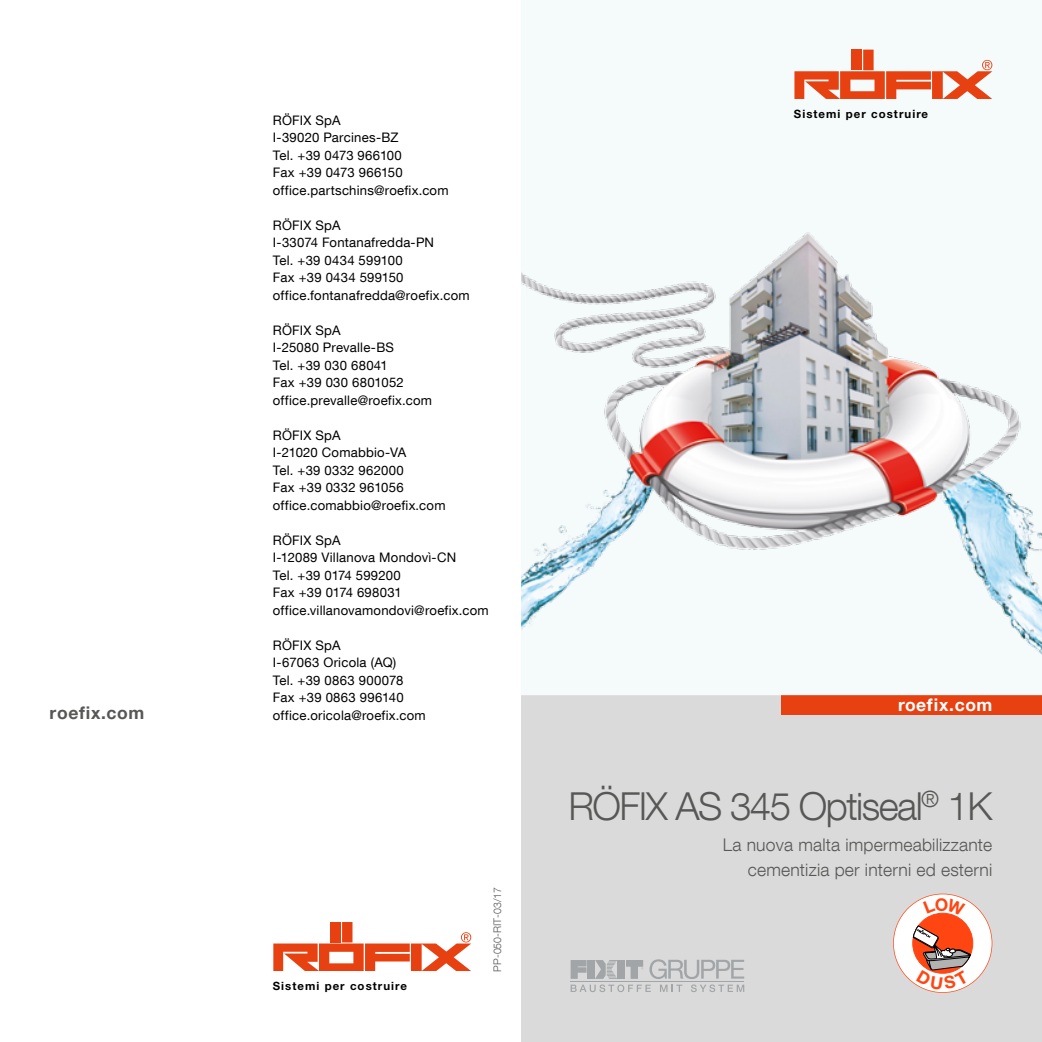
<style>
.page{position:relative;width:1042px;height:1042px;background:#fff}
.page>*{position:absolute;margin:0;border:0;box-sizing:border-box;transform-origin:0 0}
.t1{font:300 38.5px "Helvetica Neue LT Com";letter-spacing:-.04em;color:#575756}
.t2{font:300 17.5px/24.5px "Helvetica Neue LT Com";letter-spacing:.01em;color:#575756;text-align:right}
.t3{font:700 17.5px "Helvetica Neue LT Com";letter-spacing:.025em;color:#fff}
.t4{font:700 17.5px "Helvetica Neue LT Com";letter-spacing:.04em;color:#575756}
.t5{font:13.12px/17.5px "Helvetica Neue LT Com";letter-spacing:.015em;color:#000}
.t6{font:700 11.55px "Helvetica Neue";letter-spacing:.09em;color:#000}
.t7{font:700 11.38px "Helvetica Neue";letter-spacing:.09em;color:#000}
.t8{font:300 10.5px "Helvetica Neue LT Com";color:#575756}
</style>
<div class="page">
<div style="left:521px;top:0;width:521px;height:694px;background:#f5fafb"></div>
<img style="left:521px;top:232px;width:521px;height:423px">
<svg style="left:273px;top:922px;width:198px;height:49px"></svg>
<div style="left:863px;top:50px;width:10px;height:20px;background:#e74011"></div>
<div style="left:851px;top:50px;width:11px;height:20px;background:#e74011"></div>
<svg style="left:794px;top:60px;width:198px;height:39px"></svg>
<div style="left:521px;top:694px;width:521px;height:348px;background:#dadada"></div>
<div style="left:781px;top:694px;width:261px;height:20px;background:#e74011"></div>
<hr style="left:521px;top:694px;width:521px;height:1px;background:#fff">
<svg style="left:570px;top:959px;width:174px;height:33px"></svg>
<svg style="left:893px;top:893px;width:99px;height:100px"></svg>
<p class="t5" style="left:273px;top:111px;width:177px">RÖFIX SpA<br>I-39020 Parcines-BZ<br>Tel. +39 0473 966100<br>Fax +39 0473 966150 office.partschins@roefix.com</p>
<p class="t5" style="left:273px;top:216px;width:198px">RÖFIX SpA<br>I-33074 Fontanafredda-PN<br>Tel. +39 0434 599100<br>Fax +39 0434 599150 office.fontanafredda@roefix.com</p>
<p class="t5" style="left:273px;top:321px;width:161px">RÖFIX SpA<br>I-25080 Prevalle-BS<br>Tel. +39 030 68041<br>Fax +39 030 6801052 office.prevalle@roefix.com</p>
<p class="t5" style="left:273px;top:426px;width:174px">RÖFIX SpA<br>I-21020 Comabbio-VA<br>Tel. +39 0332 962000<br>Fax +39 0332 961056 office.comabbio@roefix.com</p>
<p class="t5" style="left:273px;top:531px;width:217px">RÖFIX SpA<br>I-12089 Villanova Mondovì-CN<br>Tel. +39 0174 599200<br>Fax +39 0174 698031 office.villanovamondovi@roefix.com</p>
<p class="t5" style="left:273px;top:636px;width:132px">RÖFIX SpA<br>I-67063 Oricola (AQ)<br>Tel. +39 0863 900078<br>Fax +39 0863 996140</p>
<h2 class="t4" style="left:50px;top:702px;width:96px">roefix.com</h2>
<p class="t5" style="left:273px;top:706px;width:154px">office.oricola@roefix.com</p>
<p class="t7" style="left:273px;top:979px;width:136px">Sistemi per costruire</p>
<p class="t8" style="left:491px;top:971px;width:86px;rotate:-90deg">PP-050-RIT-03/17</p>
<p class="t6" style="left:794px;top:107px;width:136px">Sistemi per costruire</p>
<h2 class="t3" style="left:898px;top:693px;width:96px">roefix.com</h2>
<h1 class="t1" style="left:568px;top:782px;width:425px">RÖFIX AS 345 Optiseal<sup>®</sup> 1K</h1>
<h2 class="t2" style="left:723px;top:832px;width:271px">La nuova malta impermeabilizzante cementizia per interni ed esterni</h2>
</div>
